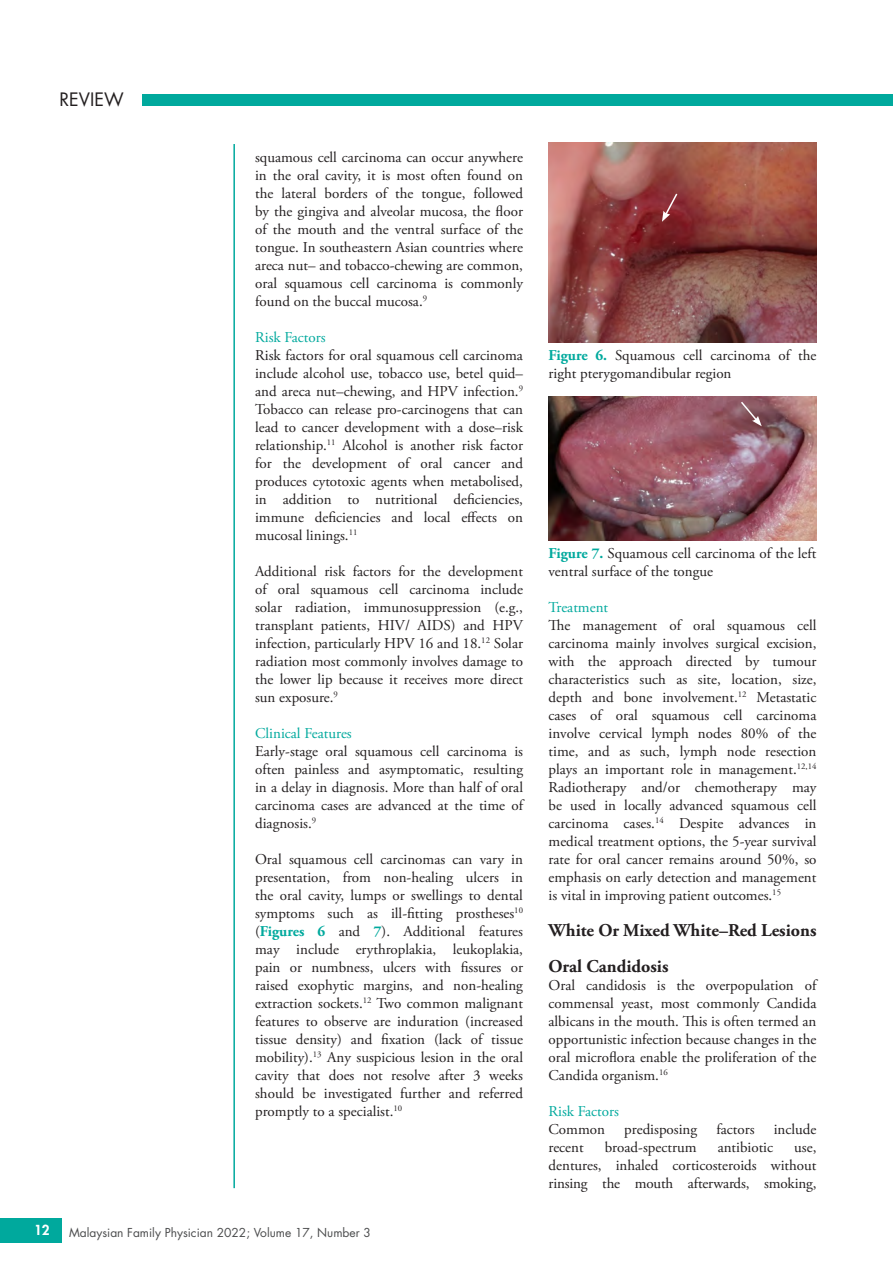
<style>
.page{position:relative;width:893px;height:1263px;background:#fff}
.page>*{position:absolute;margin:0;border:0;box-sizing:border-box;transform-origin:0 0}
.t1{font:700 18px/36px "Adobe Garamond Pro";color:#231f20}
.t2{font:18px "Futura Std";color:#231f20}
.t3{font:15px/18px "Adobe Garamond Pro";color:#231f20;text-align:justify}
.t4{font:15px "Adobe Garamond Pro";color:#00a99d}
.t5{font:800 13.5px "Futura Std";color:#fff}
.t6{font:12px "Futura Std";color:#4b4c4d}
.s1{font-weight:700;color:#00a99d}
</style>
<div class="page">
<div style="left:142px;top:95px;width:751px;height:11px;background:#00a99d"></div>
<div style="left:0;top:1218px;width:62px;height:24px;background:#00a99d"></div>
<img style="left:549px;top:396px;width:267px;height:144px">
<img style="left:549px;top:143px;width:267px;height:199px">
<hr style="left:233px;top:144px;width:2px;height:1044px;background:#00a99d">
<svg style="left:662px;top:192px;width:17px;height:30px"></svg>
<svg style="left:739px;top:400px;width:23px;height:26px"></svg>
<p class="t2" style="left:60px;top:88px;width:66px">REVIEW</p>
<p class="t3" style="left:255px;top:149px;width:269px">squamous cell carcinoma can occur anywhere in the oral cavity, it is most often found on the lateral borders of the tongue, followed by the gingiva and alveolar mucosa, the floor of the mouth and the ventral surface of the tongue. In southeastern Asian countries where areca nut– and tobacco-chewing are common, oral squamous cell carcinoma is commonly found on the buccal mucosa.<sup>9</sup></p>
<p class="t4" style="left:255px;top:328px;width:72px">Risk Factors</p>
<p class="t3" style="left:255px;top:347px;width:269px">Risk factors for oral squamous cell carcinoma include alcohol use, tobacco use, betel quid– and areca nut–chewing, and HPV infection.<sup>9<br></sup>Tobacco can release pro-carcinogens that can lead to cancer development with a dose–risk relationship.<sup>11</sup> Alcohol is another risk factor for the development of oral cancer and produces cytotoxic agents when metabolised, in addition to nutritional deficiencies, immune deficiencies and local effects on mucosal linings.<sup>11</sup></p>
<p class="t3" style="left:255px;top:563px;width:269px">Additional risk factors for the development of oral squamous cell carcinoma include solar radiation, immunosuppression (e.g., transplant patients, HIV/ AIDS) and HPV infection, particularly HPV 16 and 18.<sup>12</sup> Solar radiation most commonly involves damage to the lower lip because it receives more direct sun exposure.<sup>9</sup></p>
<p class="t4" style="left:255px;top:724px;width:98px">Clinical Features</p>
<p class="t3" style="left:255px;top:743px;width:269px">Early-stage oral squamous cell carcinoma is often painless and asymptomatic, resulting in a delay in diagnosis. More than half of oral carcinoma cases are advanced at the time of diagnosis.<sup>9</sup></p>
<p class="t3" style="left:255px;top:851px;width:269px">Oral squamous cell carcinomas can vary in presentation, from non-healing ulcers in the oral cavity, lumps or swellings to dental symptoms such as ill-fitting prostheses<sup>10 </sup>(<span class="s1">Figures 6</span> and <span class="s1">7</span>). Additional features may include erythroplakia, leukoplakia, pain or numbness, ulcers with fissures or raised exophytic margins, and non-healing extraction sockets.<sup>12</sup> Two common malignant features to observe are induration (increased tissue density) and fixation (lack of tissue mobility).<sup>13</sup> Any suspicious lesion in the oral cavity that does not resolve after 3 weeks should be investigated further and referred promptly to a specialist.<sup>10</sup></p>
<p class="t5" style="left:34px;top:1221px;width:17px">12</p>
<p class="t6" style="left:69px;top:1225px;width:303px">Malaysian Family Physician 2022; Volume 17, Number 3</p>
<p class="t3" style="left:549px;top:347px;width:269px"><span class="s1">Figure 6.</span> Squamous cell carcinoma of the right pterygomandibular region</p>
<p class="t3" style="left:549px;top:545px;width:269px"><span class="s1">Figure 7.</span> Squamous cell carcinoma of the left ventral surface of the tongue</p>
<p class="t4" style="left:549px;top:598px;width:61px">Treatment</p>
<p class="t3" style="left:549px;top:617px;width:269px">The management of oral squamous cell carcinoma mainly involves surgical excision, with the approach directed by tumour characteristics such as site, location, size, depth and bone involvement.<sup>12</sup> Metastatic cases of oral squamous cell carcinoma involve cervical lymph nodes 80% of the time, and as such, lymph node resection plays an important role in management.<sup>12,14<br></sup>Radiotherapy and/or chemotherapy may be used in locally advanced squamous cell carcinoma cases.<sup>14</sup> Despite advances in medical treatment options, the 5-year survival rate for oral cancer remains around 50%, so emphasis on early detection and management is vital in improving patient outcomes.<sup>15</sup></p>
<p class="t1" style="left:549px;top:913px;width:269px">White Or Mixed White–Red Lesions<br>Oral Candidosis</p>
<p class="t3" style="left:549px;top:977px;width:269px">Oral candidosis is the overpopulation of commensal yeast, most commonly Candida albicans in the mouth. This is often termed an opportunistic infection because changes in the oral microflora enable the proliferation of the Candida organism.<sup>16</sup></p>
<p class="t4" style="left:549px;top:1102px;width:72px">Risk Factors</p>
<p class="t3" style="left:549px;top:1121px;width:58px">Common</p>
<p class="t3" style="left:624px;top:1121px;width:74px">predisposing</p>
<p class="t3" style="left:716px;top:1121px;width:40px">factors</p>
<p class="t3" style="left:774px;top:1121px;width:44px">include</p>
<p class="t3" style="left:549px;top:1139px;width:37px">recent</p>
<p class="t3" style="left:605px;top:1139px;width:93px">broad-spectrum</p>
<p class="t3" style="left:718px;top:1139px;width:57px">antibiotic</p>
<p class="t3" style="left:549px;top:1139px;width:269px;text-indent:246px">use, dentures, inhaled corticosteroids without rinsing the mouth afterwards, smoking,</p>
</div>
